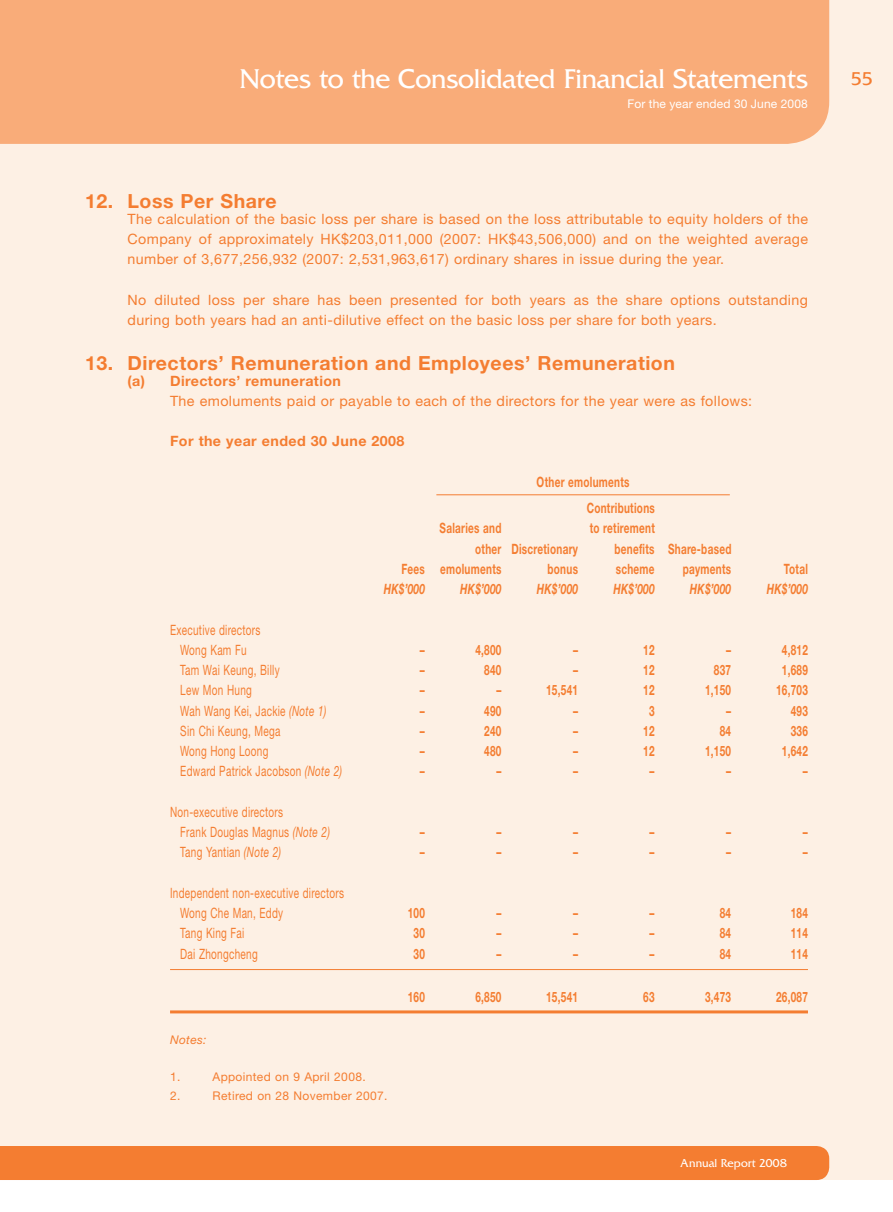
<style>
.page{position:relative;width:893px;height:1212px;background:#fff}
.page>*{position:absolute;margin:0;border:0;box-sizing:border-box;transform-origin:0 0}
.t1{font:28.5px "Friz Quadrata Std";letter-spacing:-.01em;color:#fff}
.t2{font:700 19.5px "Helvetica Neue LT Std";letter-spacing:.03em;color:#f47d31}
.t3{font:19.5px "Friz Quadrata Std";color:#f47d31}
.t4{font:14.25px/20.2px "Helvetica Neue LT Std";letter-spacing:.03em;color:#f47d31;text-align:justify}
.t5{font:700 14.25px/26.2px "Helvetica Neue LT Std";letter-spacing:.03em;color:#f47d31;scale:.7 1}
.t6{font:14.25px/20.2px "Helvetica Neue LT Std";letter-spacing:.03em;color:#f47d31;scale:.7 1}
.t7{font:700 14.25px "Helvetica Neue LT Std";letter-spacing:.03em;color:#f47d31}
.t8{font:italic 700 14.25px "Helvetica Neue LT Std";letter-spacing:.03em;color:#f47d31;scale:.7 1}
.t9{font:12px "Helvetica Neue LT Std";letter-spacing:.03em;color:#f47d31}
.t10{font:12px "Helvetica Neue LT Std";letter-spacing:.015em;color:#fff}
.t11{font:12px "Friz Quadrata Std";letter-spacing:.015em;color:#fff}
.t12{font:italic 12px "Helvetica Neue LT Std";letter-spacing:.03em;color:#f47d31}
.s1{font-style:italic}
</style>
<div class="page">
<div style="left:0;top:0;width:893px;height:1180px;background:#fdf0e4"></div>
<div style="left:0;top:0;width:829px;height:144px;background:#f9ac79"></div>
<div style="left:0;top:1146px;width:829px;height:34px;background:#f47d31"></div>
<hr style="left:436px;top:494px;width:294px;height:1px;background:#f47d31">
<hr style="left:170px;top:969px;width:638px;height:1px;background:#f47d31">
<hr style="left:170px;top:1010px;width:638px;height:3px;background:#f47d31">
<h1 class="t1" style="left:240px;top:67px;width:570px">Notes to the Consolidated Financial Statements</h1>
<p class="t10" style="left:628px;top:99px;width:182px">For the year ended 30 June 2008</p>
<h2 class="t2" style="left:85px;top:193px;width:193px">12. Loss Per Share</h2>
<p class="t4" style="left:128px;top:210px;width:682px">The calculation of the basic loss per share is based on the loss attributable to equity holders of the Company of approximately HK$203,011,000 (2007: HK$43,506,000) and on the weighted average number of 3,677,256,932 (2007: 2,531,963,617) ordinary shares in issue during the year.</p>
<p class="t4" style="left:128px;top:291px;width:682px">No diluted loss per share has been presented for both years as the share options outstanding during both years had an anti-dilutive effect on the basic loss per share for both years.</p>
<h2 class="t2" style="left:85px;top:355px;width:591px">13. Directors’ Remuneration and Employees’ Remuneration</h2>
<p class="t7" style="left:128px;top:375px;width:215px">(a) Directors’ remuneration</p>
<p class="t4" style="left:170px;top:392px;width:584px">The emoluments paid or payable to each of the directors for the year were as follows:</p>
<p class="t7" style="left:170px;top:436px;width:236px">For the year ended 30 June 2008</p>
<p class="t5" style="left:587px;top:470px;width:99px;text-indent:-50px">Other emoluments<br>Contributions</p>
<p class="t5" style="left:440px;top:517px;width:90px">Salaries and</p>
<p class="t5" style="left:590px;top:517px;width:95px">to retirement</p>
<p class="t5" style="left:475px;top:537px;width:148px">other Discretionary</p>
<p class="t5" style="left:614px;top:537px;width:169px">benefits Share-based</p>
<p class="t5" style="left:401px;top:557px;width:144px">Fees emoluments</p>
<p class="t5" style="left:547px;top:557px;width:45px">bonus</p>
<p class="t5" style="left:616px;top:557px;width:57px">scheme</p>
<p class="t5" style="left:683px;top:557px;width:71px">payments</p>
<p class="t5" style="left:784px;top:557px;width:36px">Total</p>
<p class="t8" style="left:384px;top:581px;width:60px">HK$’000</p>
<p class="t8" style="left:460px;top:581px;width:60px">HK$’000</p>
<p class="t8" style="left:537px;top:581px;width:60px">HK$’000</p>
<p class="t8" style="left:613px;top:581px;width:60px">HK$’000</p>
<p class="t8" style="left:690px;top:581px;width:60px">HK$’000</p>
<p class="t8" style="left:767px;top:581px;width:60px">HK$’000</p>
<p class="t6" style="left:170px;top:621px;width:131px;text-align:center">Executive directors<br>Wong Kam Fu</p>
<p class="t5" style="left:420px;top:638px;width:9px">–</p>
<p class="t5" style="left:475px;top:638px;width:39px">4,800</p>
<p class="t5" style="left:573px;top:638px;width:9px">–</p>
<p class="t5" style="left:643px;top:638px;width:18px">12</p>
<p class="t5" style="left:726px;top:638px;width:9px">–</p>
<p class="t5" style="left:782px;top:638px;width:39px">4,812</p>
<p class="t6" style="left:180px;top:661px;width:144px">Tam Wai Keung, Billy</p>
<p class="t5" style="left:420px;top:658px;width:9px">–</p>
<p class="t5" style="left:484px;top:658px;width:26px">840</p>
<p class="t5" style="left:573px;top:658px;width:9px">–</p>
<p class="t5" style="left:643px;top:658px;width:18px">12</p>
<p class="t5" style="left:714px;top:658px;width:26px">837</p>
<p class="t5" style="left:782px;top:658px;width:39px">1,689</p>
<p class="t6" style="left:180px;top:682px;width:104px">Lew Mon Hung</p>
<p class="t5" style="left:420px;top:679px;width:9px">–</p>
<p class="t5" style="left:496px;top:679px;width:9px">–</p>
<p class="t5" style="left:546px;top:679px;width:47px">15,541</p>
<p class="t5" style="left:643px;top:679px;width:18px">12</p>
<p class="t5" style="left:705px;top:679px;width:39px">1,150</p>
<p class="t5" style="left:776px;top:679px;width:47px">16,703</p>
<p class="t6" style="left:180px;top:702px;width:210px">Wah Wang Kei, Jackie <span class="s1">(Note 1)</span></p>
<p class="t5" style="left:420px;top:699px;width:9px">–</p>
<p class="t5" style="left:484px;top:699px;width:26px">490</p>
<p class="t5" style="left:573px;top:699px;width:9px">–</p>
<p class="t5" style="left:649px;top:699px;width:9px">3</p>
<p class="t5" style="left:726px;top:699px;width:9px">–</p>
<p class="t5" style="left:791px;top:699px;width:26px">493</p>
<p class="t6" style="left:180px;top:722px;width:144px">Sin Chi Keung, Mega</p>
<p class="t5" style="left:420px;top:719px;width:9px">–</p>
<p class="t5" style="left:484px;top:719px;width:26px">240</p>
<p class="t5" style="left:573px;top:719px;width:9px">–</p>
<p class="t5" style="left:643px;top:719px;width:18px">12</p>
<p class="t5" style="left:720px;top:719px;width:18px">84</p>
<p class="t5" style="left:791px;top:719px;width:26px">336</p>
<p class="t6" style="left:180px;top:742px;width:127px">Wong Hong Loong</p>
<p class="t5" style="left:420px;top:739px;width:9px">–</p>
<p class="t5" style="left:484px;top:739px;width:26px">480</p>
<p class="t5" style="left:573px;top:739px;width:9px">–</p>
<p class="t5" style="left:643px;top:739px;width:18px">12</p>
<p class="t5" style="left:705px;top:739px;width:39px">1,150</p>
<p class="t5" style="left:782px;top:739px;width:39px">1,642</p>
<p class="t6" style="left:180px;top:763px;width:233px">Edward Patrick Jacobson <span class="s1">(Note 2)</span></p>
<p class="t5" style="left:420px;top:760px;width:9px">–</p>
<p class="t5" style="left:496px;top:760px;width:9px">–</p>
<p class="t5" style="left:573px;top:760px;width:9px">–</p>
<p class="t5" style="left:649px;top:760px;width:9px">–</p>
<p class="t5" style="left:726px;top:760px;width:9px">–</p>
<p class="t5" style="left:803px;top:760px;width:9px">–</p>
<p class="t6" style="left:180px;top:803px;width:215px;text-indent:-10px">Non-executive directors<br>Frank Douglas Magnus <span class="s1">(Note 2)</span></p>
<p class="t5" style="left:420px;top:820px;width:9px">–</p>
<p class="t5" style="left:496px;top:820px;width:9px">–</p>
<p class="t5" style="left:573px;top:820px;width:9px">–</p>
<p class="t5" style="left:649px;top:820px;width:9px">–</p>
<p class="t5" style="left:726px;top:820px;width:9px">–</p>
<p class="t5" style="left:803px;top:820px;width:9px">–</p>
<p class="t6" style="left:180px;top:844px;width:145px">Tang Yantian <span class="s1">(Note 2)</span></p>
<p class="t5" style="left:420px;top:841px;width:9px">–</p>
<p class="t5" style="left:496px;top:841px;width:9px">–</p>
<p class="t5" style="left:573px;top:841px;width:9px">–</p>
<p class="t5" style="left:649px;top:841px;width:9px">–</p>
<p class="t5" style="left:726px;top:841px;width:9px">–</p>
<p class="t5" style="left:803px;top:841px;width:9px">–</p>
<p class="t6" style="left:180px;top:884px;width:235px;text-indent:-10px">Independent non-executive directors<br>Wong Che Man, Eddy</p>
<p class="t5" style="left:408px;top:901px;width:26px">100</p>
<p class="t5" style="left:496px;top:901px;width:9px">–</p>
<p class="t5" style="left:573px;top:901px;width:9px">–</p>
<p class="t5" style="left:650px;top:901px;width:9px">–</p>
<p class="t5" style="left:720px;top:901px;width:18px">84</p>
<p class="t5" style="left:791px;top:901px;width:26px">184</p>
<p class="t6" style="left:180px;top:925px;width:93px">Tang King Fai</p>
<p class="t5" style="left:414px;top:922px;width:18px">30</p>
<p class="t5" style="left:496px;top:922px;width:9px">–</p>
<p class="t5" style="left:573px;top:922px;width:9px">–</p>
<p class="t5" style="left:650px;top:922px;width:9px">–</p>
<p class="t5" style="left:720px;top:922px;width:18px">84</p>
<p class="t5" style="left:791px;top:922px;width:26px">114</p>
<p class="t6" style="left:180px;top:945px;width:112px">Dai Zhongcheng</p>
<p class="t5" style="left:414px;top:942px;width:18px">30</p>
<p class="t5" style="left:496px;top:942px;width:9px">–</p>
<p class="t5" style="left:573px;top:942px;width:9px">–</p>
<p class="t5" style="left:650px;top:942px;width:9px">–</p>
<p class="t5" style="left:720px;top:942px;width:18px">84</p>
<p class="t5" style="left:791px;top:942px;width:26px">114</p>
<p class="t5" style="left:408px;top:985px;width:26px">160</p>
<p class="t5" style="left:475px;top:985px;width:39px">6,850</p>
<p class="t5" style="left:546px;top:985px;width:47px">15,541</p>
<p class="t5" style="left:643px;top:985px;width:18px">63</p>
<p class="t5" style="left:705px;top:985px;width:39px">3,473</p>
<p class="t5" style="left:776px;top:985px;width:47px">26,087</p>
<p class="t12" style="left:170px;top:1035px;width:38px">Notes:</p>
<p class="t9" style="left:170px;top:1072px;width:12px">1.</p>
<p class="t9" style="left:213px;top:1072px;width:155px">Appointed on 9 April 2008.</p>
<p class="t9" style="left:170px;top:1091px;width:12px">2.</p>
<p class="t9" style="left:213px;top:1091px;width:176px">Retired on 28 November 2007.</p>
<p class="t11" style="left:680px;top:1158px;width:108px">Annual Report 2008</p>
<h2 class="t3" style="left:851px;top:71px;width:23px">55</h2>
</div>
